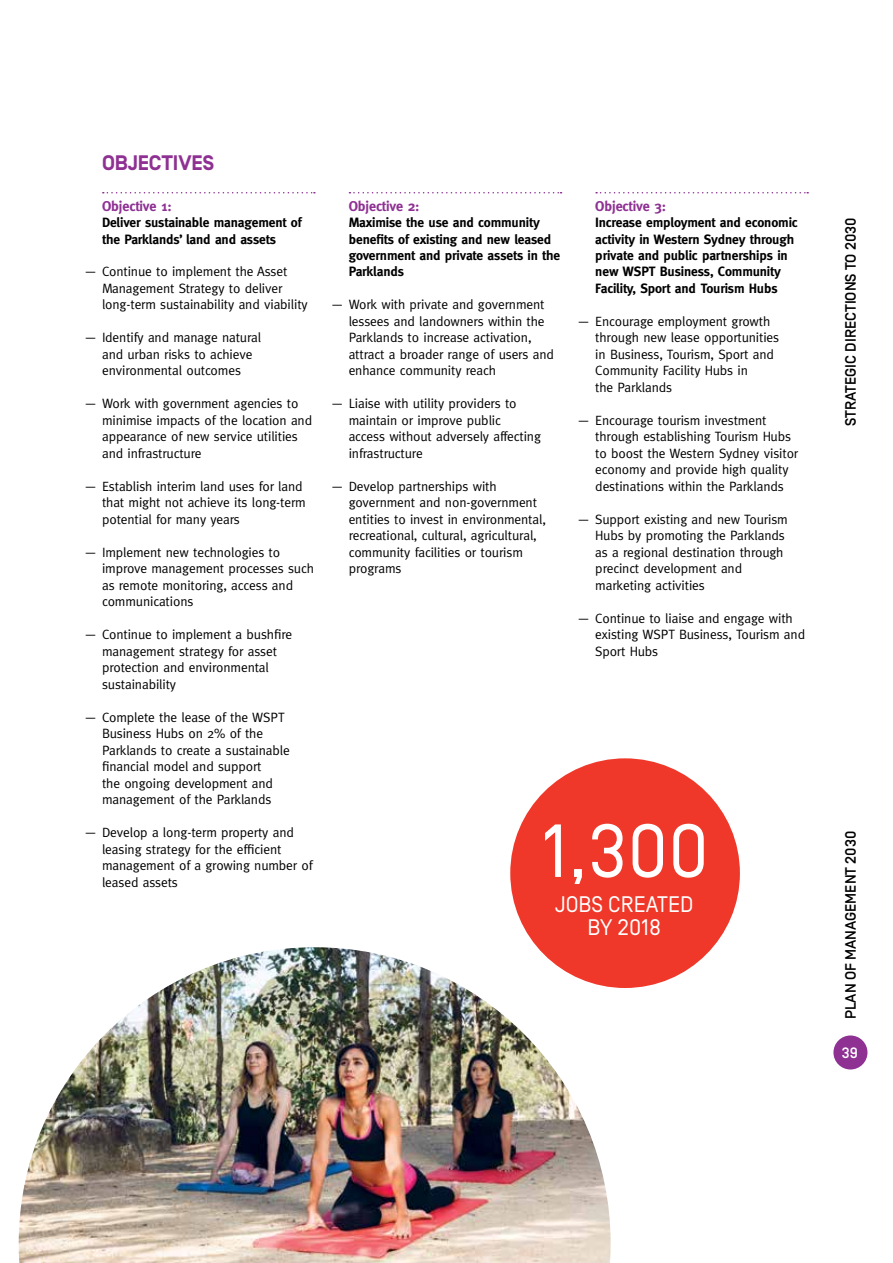
<style>
.page{position:relative;width:893px;height:1263px;background:#fff}
.page>*{position:absolute;margin:0;border:0;box-sizing:border-box;transform-origin:0 0}
.t1{font:75px "Simplon BP Regular";color:#fff}
.t2{font:22.5px/22.5px "Simplon BP Regular";color:#fff;text-align:center}
.t3{font:700 21px "Simplon BP";color:#8e3193}
.t4{font:500 15px "Simplon BP";color:#000}
.t5{font:500 15px "Simplon BP";color:#fff}
.t6{font:700 14.25px "Meta";letter-spacing:-.01em;color:#8e3193}
.t7{font:13.5px/16.5px "Meta";letter-spacing:-.01em;color:#000}
.t8{font:700 13.5px/16.5px "Meta";letter-spacing:-.01em;color:#000}
.s1{font-family:"Simplon BP Regular"}
</style>
<div class="page">
<img style="left:19px;top:947px;width:592px;height:316px">
<div style="left:510px;top:758px;width:230px;height:230px;background:#ef3829;border-radius:50%"></div>
<div style="left:833px;top:1035px;width:34px;height:34px;background:#8e3193;border-radius:50%"></div>
<svg style="left:103px;top:192px;width:212px;height:1px"></svg>
<svg style="left:349px;top:192px;width:213px;height:1px"></svg>
<svg style="left:596px;top:192px;width:212px;height:1px"></svg>
<h3 class="t3" style="left:102px;top:151px;width:114px">OBJECTIVES</h3>
<p class="t6" style="left:102px;top:197px;width:71px">Objective 1:</p>
<p class="t8" style="left:102px;top:214px;width:201px">Deliver sustainable management of the Parklands’ land and assets</p>
<p class="t7" style="left:102px;top:263px;width:207px;text-indent:-17px"><span class="s1">—</span> Continue to implement the Asset<br>Management Strategy to deliver long-term sustainability and viability</p>
<p class="t7" style="left:102px;top:329px;width:161px;text-indent:-17px"><span class="s1">—</span> Identify and manage natural and urban risks to achieve environmental outcomes</p>
<p class="t7" style="left:102px;top:395px;width:212px;text-indent:-17px"><span class="s1">—</span> Work with government agencies to minimise impacts of the location and appearance of new service utilities and infrastructure</p>
<p class="t7" style="left:102px;top:478px;width:205px;text-indent:-17px"><span class="s1">—</span> Establish interim land uses for land that might not achieve its long-term potential for many years</p>
<p class="t7" style="left:102px;top:544px;width:213px;text-indent:-17px"><span class="s1">—</span> Implement new technologies to improve management processes such as remote monitoring, access and communications</p>
<p class="t7" style="left:102px;top:626px;width:192px;text-indent:-17px"><span class="s1">—</span> Continue to implement a bushfire management strategy for asset protection and environmental sustainability</p>
<p class="t7" style="left:102px;top:709px;width:189px;text-indent:-17px"><span class="s1">—</span> Complete the lease of the WSPT<br>Business Hubs on 2% of the<br>Parklands to create a sustainable financial model and support<br>the ongoing development and management of the Parklands</p>
<p class="t7" style="left:102px;top:824px;width:212px;text-indent:-17px"><span class="s1">—</span> Develop a long-term property and leasing strategy for the efficient management of a growing number of leased assets</p>
<p class="t6" style="left:349px;top:197px;width:72px">Objective 2:</p>
<p class="t8" style="left:349px;top:214px;width:213px">Maximise the use and community benefits of existing and new leased government and private assets in the<br>Parklands</p>
<p class="t7" style="left:349px;top:296px;width:207px;text-indent:-17px"><span class="s1">—</span> Work with private and government lessees and landowners within the<br>Parklands to increase activation, attract a broader range of users and enhance community reach</p>
<p class="t7" style="left:349px;top:395px;width:194px;text-indent:-17px"><span class="s1">—</span> Liaise with utility providers to maintain or improve public<br>access without adversely affecting infrastructure</p>
<p class="t7" style="left:349px;top:478px;width:199px;text-indent:-17px"><span class="s1">—</span> Develop partnerships with government and non-government entities to invest in environmental, recreational, cultural, agricultural, community facilities or tourism programs</p>
<p class="t6" style="left:595px;top:197px;width:72px">Objective 3:</p>
<p class="t8" style="left:595px;top:214px;width:204px">Increase employment and economic activity in Western Sydney through private and public partnerships in new WSPT Business, Community Facility, Sport and Tourism Hubs</p>
<p class="t7" style="left:595px;top:313px;width:185px;text-indent:-17px"><span class="s1">—</span> Encourage employment growth through new lease opportunities in Business, Tourism, Sport and<br>Community Facility Hubs in<br>the Parklands</p>
<p class="t7" style="left:595px;top:412px;width:204px;text-indent:-17px"><span class="s1">—</span> Encourage tourism investment through establishing Tourism Hubs to boost the Western Sydney visitor economy and provide high quality destinations within the Parklands</p>
<p class="t7" style="left:595px;top:511px;width:194px;text-indent:-17px"><span class="s1">—</span> Support existing and new Tourism<br>Hubs by promoting the Parklands as a regional destination through precinct development and marketing activities</p>
<p class="t7" style="left:595px;top:610px;width:211px;text-indent:-17px"><span class="s1">—</span> Continue to liaise and engage with existing WSPT Business, Tourism and<br>Sport Hubs</p>
<h1 class="t1" style="left:541px;top:807px;width:169px">1,300</h1>
<h2 class="t2" style="left:555px;top:893px;width:140px">JOBS CREATED<br>BY 2018</h2>
<p class="t4" style="left:842px;top:426px;width:211px;rotate:-90deg">STRATEGIC DIRECTIONS TO 2030</p>
<p class="t4" style="left:842px;top:1019px;width:190px;rotate:-90deg">PLAN OF MANAGEMENT 2030</p>
<p class="t5" style="left:842px;top:1044px;width:17px">39</p>
</div>
